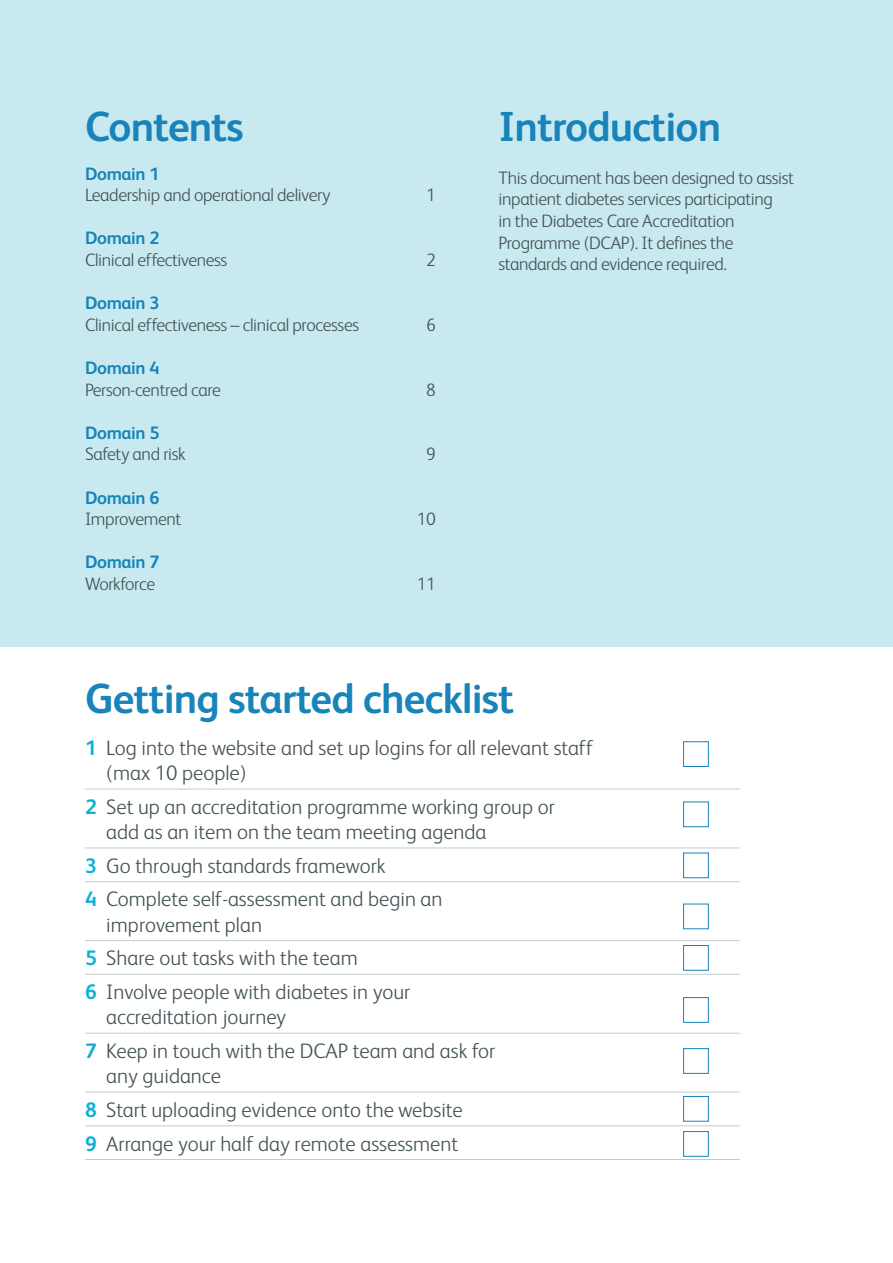
<style>
.page{position:relative;width:893px;height:1263px;background:#fff}
.page>*{position:absolute;margin:0;border:0;box-sizing:border-box;transform-origin:0 0}
.t1{font:700 42px "FS Albert";letter-spacing:-.02em;color:#1884b9}
.t2{font:300 21px/33.8px "FS Albert";color:#455356}
.t3{font:300 18px/21.6px "FS Albert";letter-spacing:-.02em;color:#455356}
.t4{font:700 18px "FS Albert";letter-spacing:-.02em;color:#1884b9}
.s1{font-weight:700;color:#0eb0d8}
</style>
<div class="page">
<div style="left:0;top:0;width:893px;height:646px;background:#c8e9ef"></div>
<hr style="left:85px;top:789px;width:655px;height:1px;background:#c5cbcb">
<hr style="left:85px;top:847px;width:655px;height:1px;background:#c5cbcb">
<hr style="left:85px;top:881px;width:655px;height:1px;background:#c5cbcb">
<hr style="left:85px;top:940px;width:655px;height:1px;background:#c5cbcb">
<hr style="left:85px;top:974px;width:655px;height:1px;background:#c5cbcb">
<hr style="left:85px;top:1033px;width:655px;height:1px;background:#c5cbcb">
<hr style="left:85px;top:1092px;width:655px;height:1px;background:#c5cbcb">
<hr style="left:85px;top:1125px;width:655px;height:1px;background:#c5cbcb">
<hr style="left:85px;top:1159px;width:655px;height:1px;background:#c5cbcb">
<div style="left:683px;top:741px;width:26px;height:26px;border:1px solid #1884b9"></div>
<div style="left:683px;top:801px;width:26px;height:26px;border:1px solid #1884b9"></div>
<div style="left:683px;top:853px;width:26px;height:25px;border:1px solid #1884b9"></div>
<div style="left:683px;top:904px;width:26px;height:25px;border:1px solid #1884b9"></div>
<div style="left:683px;top:945px;width:26px;height:26px;border:1px solid #1884b9"></div>
<div style="left:683px;top:997px;width:26px;height:26px;border:1px solid #1884b9"></div>
<div style="left:683px;top:1048px;width:26px;height:26px;border:1px solid #1884b9"></div>
<div style="left:683px;top:1096px;width:26px;height:25px;border:1px solid #1884b9"></div>
<div style="left:683px;top:1131px;width:26px;height:26px;border:1px solid #1884b9"></div>
<h1 class="t1" style="left:85px;top:102px;width:160px">Contents</h1>
<p class="t4" style="left:85px;top:163px;width:76px">Domain 1</p>
<p class="t3" style="left:85px;top:184px;width:247px">Leadership and operational delivery</p>
<p class="t3" style="left:426px;top:184px;width:11px">1</p>
<p class="t4" style="left:85px;top:228px;width:76px">Domain 2</p>
<p class="t3" style="left:85px;top:249px;width:144px">Clinical effectiveness</p>
<p class="t3" style="left:426px;top:249px;width:11px">2</p>
<p class="t4" style="left:85px;top:293px;width:76px">Domain 3</p>
<p class="t3" style="left:85px;top:314px;width:276px">Clinical effectiveness – clinical processes</p>
<p class="t3" style="left:426px;top:314px;width:11px">6</p>
<p class="t4" style="left:85px;top:357px;width:76px">Domain 4</p>
<p class="t3" style="left:85px;top:378px;width:138px">Person-centred care</p>
<p class="t3" style="left:426px;top:378px;width:11px">8</p>
<p class="t4" style="left:85px;top:422px;width:76px">Domain 5</p>
<p class="t3" style="left:85px;top:443px;width:102px">Safety and risk</p>
<p class="t3" style="left:426px;top:443px;width:11px">9</p>
<p class="t4" style="left:85px;top:487px;width:76px">Domain 6</p>
<p class="t3" style="left:85px;top:508px;width:98px">Improvement</p>
<p class="t3" style="left:417px;top:508px;width:21px">10</p>
<p class="t4" style="left:85px;top:552px;width:76px">Domain 7</p>
<p class="t3" style="left:85px;top:573px;width:72px">Workforce</p>
<p class="t3" style="left:417px;top:573px;width:21px">11</p>
<h1 class="t1" style="left:499px;top:102px;width:224px">Introduction</h1>
<p class="t3" style="left:499px;top:167px;width:297px">This document has been designed to assist inpatient diabetes services participating<br>in the Diabetes Care Accreditation Programme (DCAP). It defines the standards and evidence required.</p>
<h1 class="t1" style="left:85px;top:674px;width:431px">Getting started checklist</h1>
<p class="t2" style="left:106px;top:735px;width:488px;line-height:25.2px;text-indent:-21px"><span class="s1">1</span> Log into the website and set up logins for all relevant staff (max 10 people)</p>
<p class="t2" style="left:106px;top:794px;width:450px;line-height:25.2px;text-indent:-21px"><span class="s1">2</span> Set up an accreditation programme working group or add as an item on the team meeting agenda</p>
<p class="t2" style="left:85px;top:848px;width:359px"><span class="s1">3</span> Go through standards framework<br><span class="s1">4</span> Complete self-assessment and begin an</p>
<p class="t2" style="left:85px;top:907px;width:327px;text-indent:21px">improvement plan<br><span class="s1">5</span> Share out tasks with the team<br><span class="s1">6</span> Involve people with diabetes in your</p>
<p class="t2" style="left:85px;top:1000px;width:412px;text-indent:21px">accreditation journey<br><span class="s1">7</span> Keep in touch with the DCAP team and ask for</p>
<p class="t2" style="left:85px;top:1059px;width:379px;text-indent:21px">any guidance<br><span class="s1">8</span> Start uploading evidence onto the website<br><span class="s1">9</span> Arrange your half day remote assessment</p>
</div>
